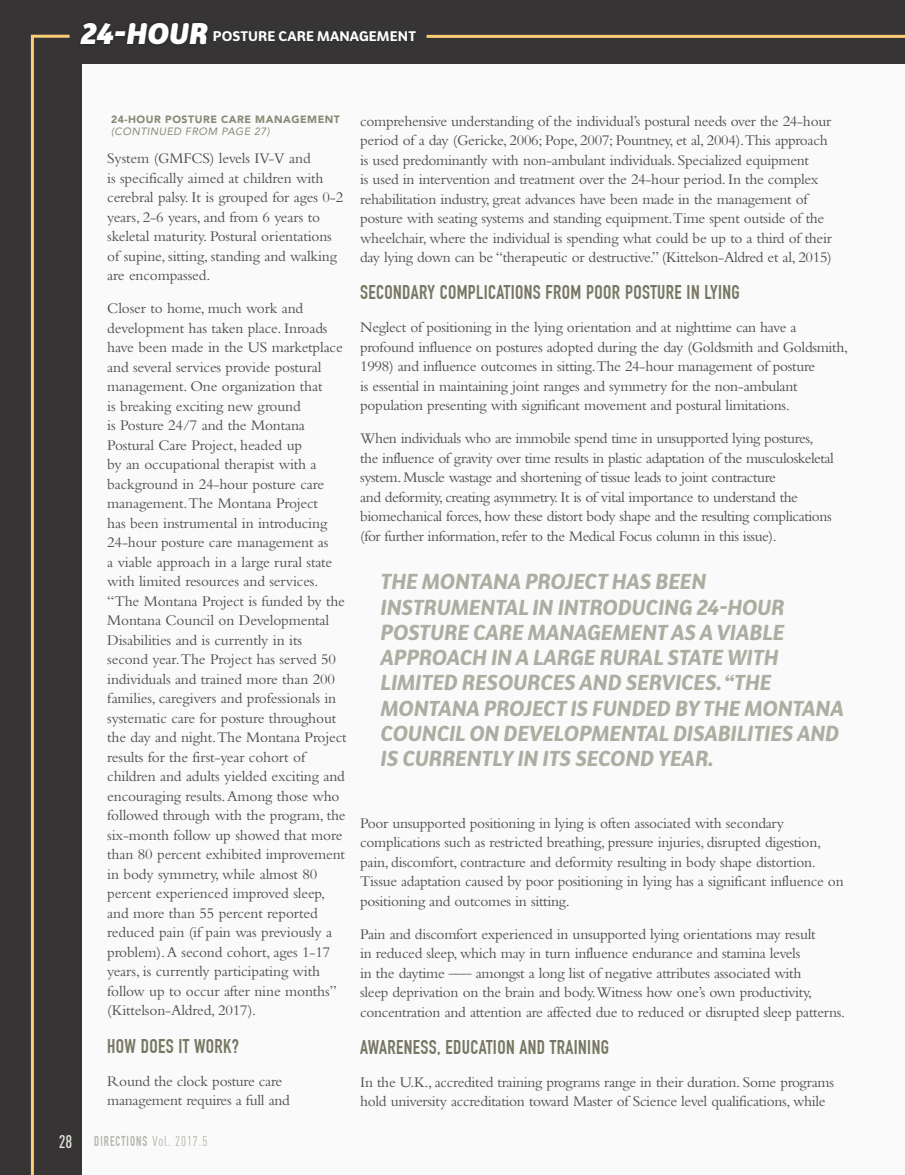
<style>
.page{position:relative;width:905px;height:1175px;background:#fff}
.page>*{position:absolute;margin:0;border:0;box-sizing:border-box;transform-origin:0 0}
.t1{font:italic 700 21px/25.2px "Bw Surco DEMO";color:#adada1}
.t2{font:700 19.5px "DIN Condensed";letter-spacing:.02em;color:#767662}
.t3{font:15.3px/19.5px "Bembo";letter-spacing:-.02em;color:#504d4d}
.t4{font:700 14.1px "DIN Condensed";letter-spacing:.09em;color:#b5b5aa;scale:.85 1}
.t5{font:700 13.5px "Bw Surco DEMO";letter-spacing:.01em;color:#fff}
.t6{font:900 10.5px "Avenir LT Std";letter-spacing:.05em;color:#898975}
.t7{font:italic 10.5px "Avenir LT Std";letter-spacing:.05em;color:#898975}
.s1{font-weight:900;font-style:italic;font-size:28.8px}
.s2{font-family:"DIN Cond";font-weight:500;font-size:18px;color:#e7e7e0}
.s3{font-family:"DIN Cond";font-weight:400}
</style>
<div class="page">
<div style="left:0;top:0;width:904px;height:1174px;background:#363434"></div>
<div style="left:83px;top:64px;width:821px;height:1110px;background:#fff"></div>
<div style="left:77px;top:20px;width:133px;height:28px;background:#2d2c2c"></div>
<hr style="left:426px;top:35px;width:478px;height:3px;background:#fbcd75">
<svg style="left:30px;top:34px;width:40px;height:1140px"></svg>
<p class="t5" style="left:81px;top:27px;width:336px"><span class="s1">24-HOUR</span> POSTURE CARE MANAGEMENT</p>
<p class="t6" style="left:111px;top:113px;width:230px">24-HOUR POSTURE CARE MANAGEMENT</p>
<p class="t7" style="left:111px;top:125px;width:160px">(CONTINUED FROM PAGE 27)</p>
<p class="t3" style="left:360px;top:111px;width:473px">comprehensive understanding of the individual’s postural needs over the 24-hour period of a day (Gericke, 2006; Pope, 2007; Pountney, et al, 2004).This approach is used predominantly with non-ambulant individuals. Specialized equipment<br>is used in intervention and treatment over the 24-hour period. In the complex rehabilitation industry, great advances have been made in the management of posture with seating systems and standing equipment.Time spent outside of the wheelchair, where the individual is spending what could be up to a third of their day lying down can be “therapeutic or destructive.” (Kittelson-Aldred et al, 2015)</p>
<p class="t2" style="left:360px;top:281px;width:381px">SECONDARY COMPLICATIONS FROM POOR POSTURE IN LYING</p>
<p class="t3" style="left:360px;top:317px;width:489px">Neglect of positioning in the lying orientation and at nighttime can have a profound influence on postures adopted during the day (Goldsmith and Goldsmith, 1998) and influence outcomes in sitting.The 24-hour management of posture<br>is essential in maintaining joint ranges and symmetry for the non-ambulant population presenting with significant movement and postural limitations.</p>
<p class="t3" style="left:360px;top:428px;width:475px">When individuals who are immobile spend time in unsupported lying postures, the influence of gravity over time results in plastic adaptation of the musculoskeletal system. Muscle wastage and shortening of tissue leads to joint contracture<br>and deformity, creating asymmetry. It is of vital importance to understand the biomechanical forces, how these distort body shape and the resulting complications (for further information, refer to the Medical Focus column in this issue).</p>
<p class="t3" style="left:107px;top:148px;width:237px">System (GMFCS) levels IV-V and<br>is specifically aimed at children with cerebral palsy. It is grouped for ages 0-2 years, 2-6 years, and from 6 years to skeletal maturity. Postural orientations of supine, sitting, standing and walking are encompassed.</p>
<p class="t3" style="left:107px;top:298px;width:241px">Closer to home, much work and development has taken place. Inroads have been made in the US marketplace and several services provide postural management. One organization that<br>is breaking exciting new ground<br>is Posture 24/7 and the Montana Postural Care Project, headed up<br>by an occupational therapist with a background in 24-hour posture care management. The Montana Project<br>has been instrumental in introducing 24-hour posture care management as<br>a viable approach in a large rural state with limited resources and services. “The Montana Project is funded by the Montana Council on Developmental Disabilities and is currently in its second year. The Project has served 50 individuals and trained more than 200 families, caregivers and professionals in systematic care for posture throughout the day and night. The Montana Project results for the first-year cohort of children and adults yielded exciting and encouraging results. Among those who followed through with the program, the six-month follow up showed that more than 80 percent exhibited improvement in body symmetry, while almost 80 percent experienced improved sleep, and more than 55 percent reported reduced pain (if pain was previously a problem). A second cohort, ages 1-17 years, is currently participating with follow up to occur after nine months” (Kittelson-Aldred, 2017).</p>
<p class="t2" style="left:107px;top:1034px;width:133px">HOW DOES IT WORK?</p>
<p class="t3" style="left:107px;top:1070px;width:184px">Round the clock posture care management requires a full and</p>
<p class="t1" style="left:380px;top:568px;width:464px">THE MONTANA PROJECT HAS BEEN INSTRUMENTAL IN INTRODUCING 24-HOUR POSTURE CARE MANAGEMENT AS A VIABLE APPROACH IN A LARGE RURAL STATE WITH LIMITED RESOURCES AND SERVICES. “THE MONTANA PROJECT IS FUNDED BY THE MONTANA COUNCIL ON DEVELOPMENTAL DISABILITIES AND IS CURRENTLY IN ITS SECOND YEAR.</p>
<p class="t3" style="left:360px;top:812px;width:485px">Poor unsupported positioning in lying is often associated with secondary complications such as restricted breathing, pressure injuries, disrupted digestion, pain, discomfort, contracture and deformity resulting in body shape distortion.<br>Tissue adaptation caused by poor positioning in lying has a significant influence on positioning and outcomes in sitting.</p>
<p class="t3" style="left:360px;top:923px;width:486px">Pain and discomfort experienced in unsupported lying orientations may result<br>in reduced sleep, which may in turn influence endurance and stamina levels<br>in the daytime –— amongst a long list of negative attributes associated with<br>sleep deprivation on the brain and body.Witness how one’s own productivity, concentration and attention are affected due to reduced or disrupted sleep patterns.</p>
<p class="t2" style="left:360px;top:1035px;width:250px">AWARENESS, EDUCATION AND TRAINING</p>
<p class="t3" style="left:360px;top:1071px;width:475px">In the U.K., accredited training programs range in their duration. Some programs hold university accreditation toward Master of Science level qualifications, while</p>
<p class="t4" style="left:59px;top:1132px;width:177px"><span class="s2">28</span> DIRECTIONS <span class="s3">Vol. 2017.5</span></p>
</div>
